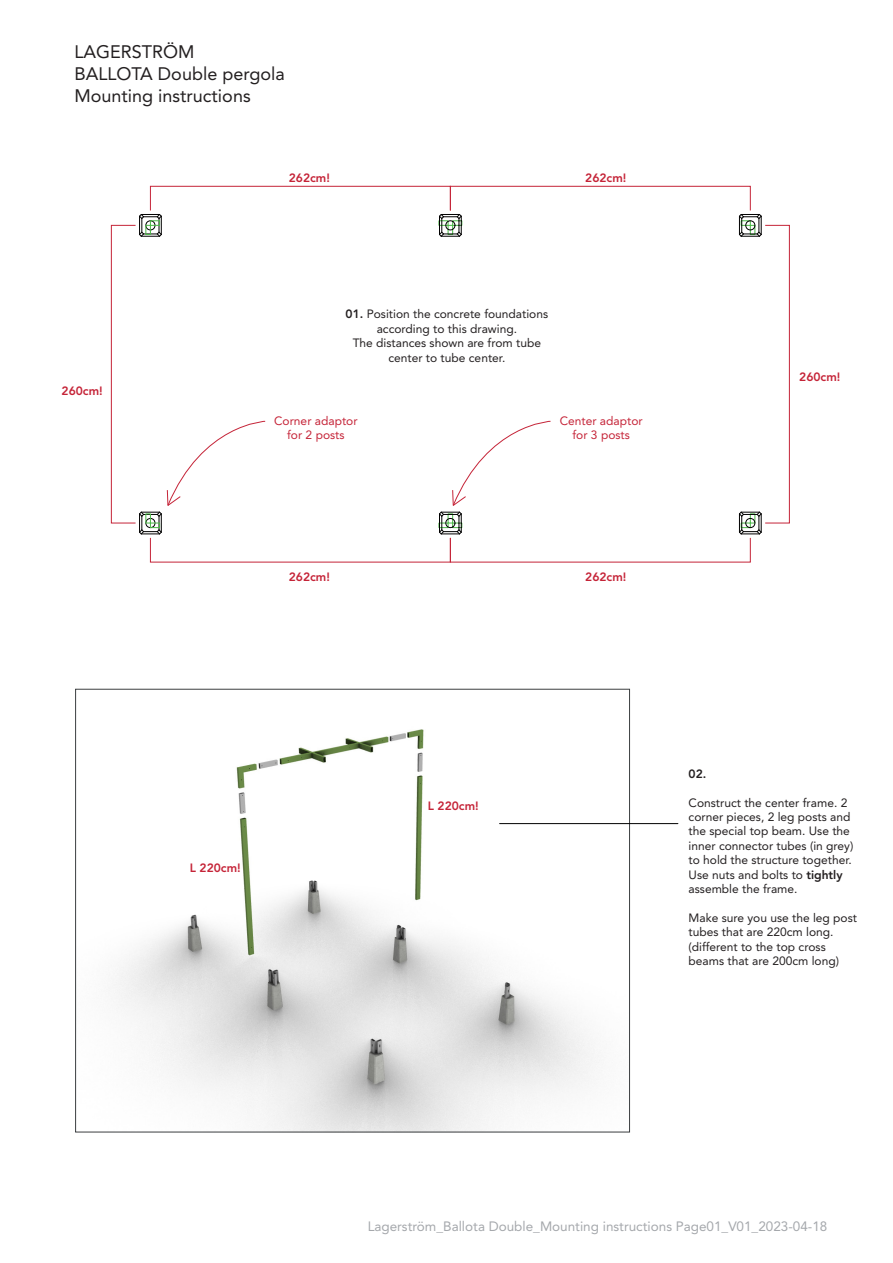
<style>
.page{position:relative;width:893px;height:1263px;background:#fff}
.page>*{position:absolute;margin:0;border:0;box-sizing:border-box;transform-origin:0 0}
.t1{font:18px/21.6px "Avenir LT Std";color:#231f20}
.t2{font:13.5px "Avenir LT Std";color:#a5a8ac}
.t3{font:12px/14.4px "Avenir LT Std";color:#231f20}
.t4{font:800 12px "Avenir LT Std";color:#c52438}
.t5{font:12px/14.4px "Avenir LT Std";color:#c52438;text-align:center}
.t6{font:800 12px "Avenir LT Std";color:#231f20}
.s1{font-weight:800}
</style>
<div class="page">
<img style="left:114px;top:729px;width:514px;height:401px">
<hr style="left:500px;top:823px;width:178px;height:1px;background:#000">
<svg style="left:139px;top:214px;width:23px;height:23px"></svg>
<svg style="left:738px;top:511px;width:24px;height:24px"></svg>
<svg style="left:738px;top:214px;width:24px;height:23px"></svg>
<svg style="left:438px;top:214px;width:24px;height:23px"></svg>
<div style="left:765px;top:225px;width:25px;height:298px;border:1px solid #c52438"></div>
<div style="left:150px;top:186px;width:301px;height:25px;border:1px solid #c52438"></div>
<div style="left:111px;top:225px;width:25px;height:298px;border:1px solid #c52438"></div>
<div style="left:450px;top:186px;width:301px;height:25px;border:1px solid #c52438"></div>
<div style="left:145px;top:225px;width:6px;height:10px;border:1px solid #4cb848"></div>
<div style="left:150px;top:220px;width:10px;height:6px;border:1px solid #4cb848"></div>
<svg style="left:139px;top:421px;width:127px;height:114px"></svg>
<svg style="left:438px;top:421px;width:113px;height:114px"></svg>
<h1 class="t1" style="left:75px;top:42px;width:212px">LAGERSTRÖM<br>BALLOTA Double pergola<br>Mounting instructions</h1>
<p class="t4" style="left:289px;top:171px;width:43px">262cm!</p>
<p class="t4" style="left:585px;top:171px;width:43px">262cm!</p>
<p class="t4" style="left:62px;top:384px;width:43px">260cm!</p>
<p class="t3" style="left:346px;top:307px;width:204px;text-align:center"><span class="s1">01.</span> Position the concrete foundations according to this drawing.<br>The distances shown are from tube center to tube center.</p>
<p class="t5" style="left:274px;top:413px;width:85px">Corner adaptor for 2 posts</p>
<p class="t5" style="left:560px;top:413px;width:84px">Center adaptor for 3 posts</p>
<p class="t4" style="left:289px;top:570px;width:43px">262cm!</p>
<p class="t4" style="left:585px;top:570px;width:43px">262cm!</p>
<p class="t4" style="left:799px;top:370px;width:43px">260cm!</p>
<p class="t4" style="left:190px;top:861px;width:52px">L 220cm!</p>
<p class="t4" style="left:428px;top:798px;width:52px">L 220cm!</p>
<p class="t6" style="left:689px;top:766px;width:19px">02.</p>
<p class="t3" style="left:689px;top:795px;width:166px">Construct the center frame. 2 corner pieces, 2 leg posts and the special top beam. Use the inner connector tubes (in grey) to hold the structure together.<br>Use nuts and bolts to <span class="s1">tightly </span>assemble the frame.</p>
<p class="t3" style="left:689px;top:910px;width:170px">Make sure you use the leg post tubes that are 220cm long. (different to the top cross beams that are 200cm long)</p>
<p class="t2" style="left:368px;top:1218px;width:461px">Lagerström_Ballota Double_Mounting instructions Page01_V01_2023-04-18</p>
</div>
